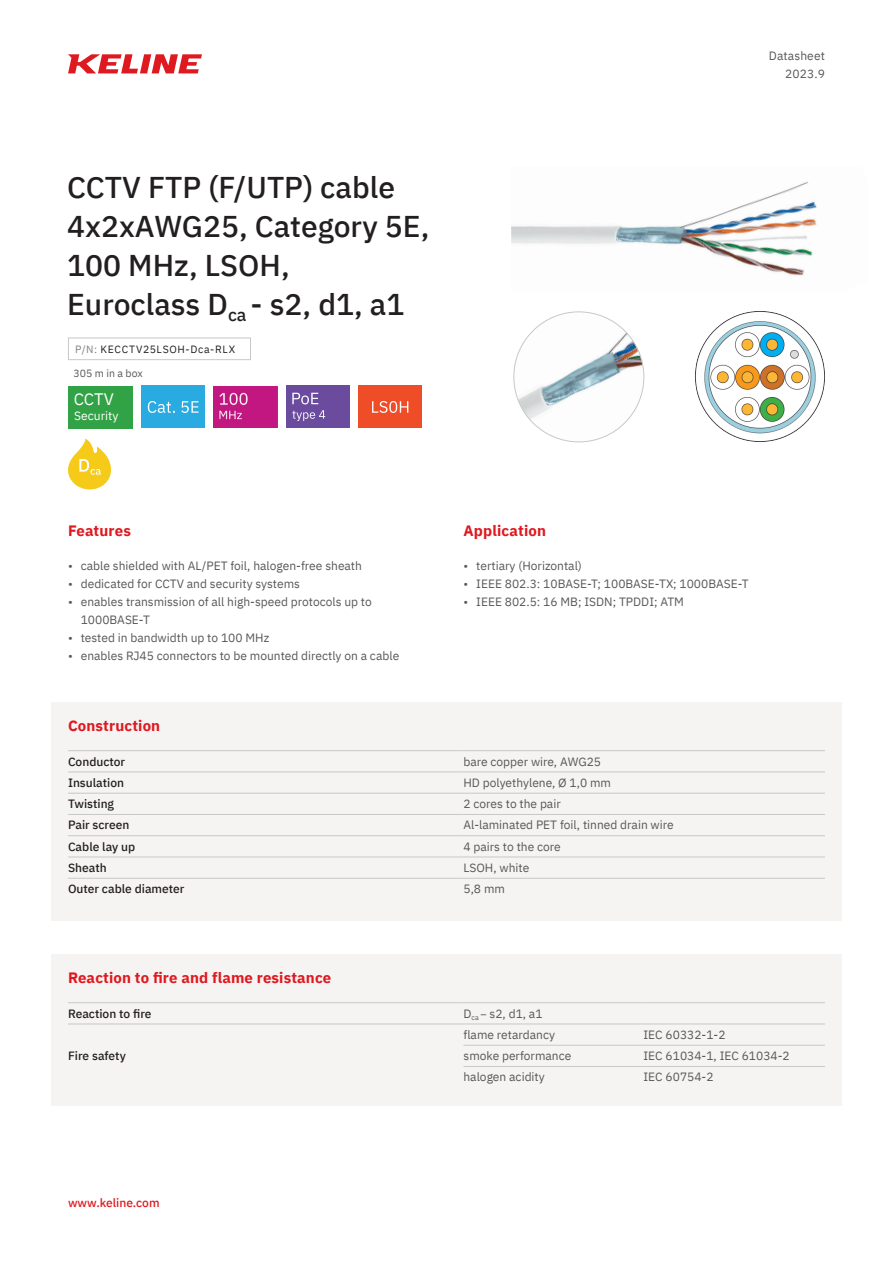
<style>
.page{position:relative;width:893px;height:1263px;background:#fff}
.page>*{position:absolute;margin:0;border:0;box-sizing:border-box;transform-origin:0 0}
.t1{font:500 30px/39px "IBM Plex Sans";color:#231f20}
.t2{font:16.65px "IBM Plex Sans";color:#fff}
.t3{font:700 15px "IBM Plex Sans";letter-spacing:.01em;color:#de1920}
.t4{font:12.15px "IBM Plex Sans";color:#fff}
.TAB_value{font:12px/18px "IBM Plex Sans";color:#57585a}
.TAB_Category{font:500 12px "IBM Plex Sans";color:#231f20}
.t5{font:500 12px "IBM Plex Sans";color:#de1920}
.Product_Code{font:10.5px "IBM Plex Sans";letter-spacing:.06em;color:#231f20}
.t6{font:10.5px "IBM Plex Sans";color:#57585a}
.s1{color:#808285}
.s2{font-size:10.5px}
</style>
<div class="page">
<svg style="left:68px;top:438px;width:43px;height:51px"></svg>
<div style="left:51px;top:702px;width:791px;height:219px;background:#f6f4f2"></div>
<hr style="left:68px;top:750px;width:395px;height:1px;background:#c7c8ca">
<hr style="left:463px;top:750px;width:362px;height:1px;background:#c7c8ca">
<hr style="left:68px;top:771px;width:395px;height:1px;background:#c7c8ca">
<hr style="left:463px;top:771px;width:362px;height:1px;background:#c7c8ca">
<hr style="left:68px;top:793px;width:395px;height:1px;background:#c7c8ca">
<hr style="left:463px;top:793px;width:362px;height:1px;background:#c7c8ca">
<hr style="left:68px;top:814px;width:395px;height:1px;background:#c7c8ca">
<hr style="left:463px;top:814px;width:362px;height:1px;background:#c7c8ca">
<hr style="left:68px;top:835px;width:395px;height:1px;background:#c7c8ca">
<hr style="left:463px;top:835px;width:362px;height:1px;background:#c7c8ca">
<hr style="left:68px;top:857px;width:395px;height:1px;background:#c7c8ca">
<hr style="left:463px;top:857px;width:362px;height:1px;background:#c7c8ca">
<hr style="left:68px;top:878px;width:395px;height:1px;background:#c7c8ca">
<hr style="left:463px;top:878px;width:362px;height:1px;background:#c7c8ca">
<svg style="left:68px;top:54px;width:134px;height:19px"></svg>
<div style="left:358px;top:386px;width:64px;height:42px;background:#ef4d27"></div>
<svg style="left:372px;top:401px;width:36px;height:12px"></svg>
<div style="left:68px;top:338px;width:183px;height:22px;border:1px solid #c7c8ca"></div>
<img style="left:214px;top:386px;width:63px;height:42px">
<div style="left:141px;top:386px;width:64px;height:42px;background:#29abe2"></div>
<svg style="left:148px;top:401px;width:27px;height:12px"></svg>
<svg style="left:181px;top:401px;width:17px;height:12px"></svg>
<div style="left:68px;top:386px;width:65px;height:43px;background:#31a245"></div>
<div style="left:286px;top:386px;width:64px;height:42px;background:#6a4b9d"></div>
<svg style="left:292px;top:393px;width:26px;height:11px"></svg>
<svg style="left:292px;top:410px;width:33px;height:11px"></svg>
<img style="left:511px;top:182px;width:306px;height:94px">
<img style="left:514px;top:312px;width:130px;height:130px;border-radius:65px">
<img style="left:695px;top:311px;width:130px;height:131px">
<div style="left:51px;top:954px;width:791px;height:151px;background:#f6f4f2"></div>
<hr style="left:68px;top:1002px;width:395px;height:1px;background:#c7c8ca">
<hr style="left:463px;top:1002px;width:180px;height:1px;background:#c7c8ca">
<hr style="left:643px;top:1002px;width:182px;height:1px;background:#c7c8ca">
<hr style="left:68px;top:1023px;width:395px;height:1px;background:#c7c8ca">
<hr style="left:463px;top:1023px;width:180px;height:1px;background:#c7c8ca">
<hr style="left:643px;top:1023px;width:182px;height:1px;background:#c7c8ca">
<hr style="left:463px;top:1045px;width:180px;height:1px;background:#c7c8ca">
<hr style="left:643px;top:1045px;width:182px;height:1px;background:#c7c8ca">
<hr style="left:463px;top:1066px;width:180px;height:1px;background:#c7c8ca">
<hr style="left:643px;top:1066px;width:182px;height:1px;background:#c7c8ca">
<h1 class="t1" style="left:67px;top:165px;width:364px">CCTV FTP (F/UTP) cable<br>4x2xAWG25, Category 5E,<br>100 MHz, LSOH,<br>Euroclass D<sub>ca</sub> - s2, d1, a1</h1>
<p class="Product_Code" style="left:75px;top:341px;width:161px"><span class="s1">P/N:</span> KECCTV25LSOH-Dca-RLX</p>
<p class="t6" style="left:73px;top:365px;width:71px">305 m in a box</p>
<h2 class="t2" style="left:74px;top:386px;width:42px">CCTV</h2>
<p class="t4" style="left:74px;top:406px;width:46px">Security</p>
<p class="TAB_value" style="left:769px;top:46px;width:58px">Datasheet</p>
<p class="TAB_value" style="left:785px;top:64px;width:41px">2023.9</p>
<h3 class="t3" style="left:68px;top:519px;width:64px">Features</h3>
<h3 class="t3" style="left:463px;top:519px;width:84px">Application</h3>
<p class="TAB_value" style="left:68px;top:556px;width:295px">• cable shielded with AL/PET foil, halogen-free sheath</p>
<p class="TAB_value" style="left:68px;top:574px;width:233px">• dedicated for CCTV and security systems</p>
<p class="TAB_value" style="left:81px;top:592px;width:293px;text-indent:-13px">• enables transmission of all high-speed protocols up to<br>1000BASE-T</p>
<p class="TAB_value" style="left:68px;top:628px;width:203px">• tested in bandwidth up to 100 MHz</p>
<p class="TAB_value" style="left:68px;top:646px;width:333px">• enables RJ45 connectors to be mounted directly on a cable</p>
<p class="TAB_value" style="left:463px;top:556px;width:120px">• tertiary (Horizontal)</p>
<p class="TAB_value" style="left:463px;top:574px;width:287px">• IEEE 802.3: 10BASE-T; 100BASE-TX; 1000BASE-T</p>
<p class="TAB_value" style="left:463px;top:592px;width:222px">• IEEE 802.5: 16 MB; ISDN; TPDDI; ATM</p>
<h3 class="t3" style="left:68px;top:713px;width:94px">Construction</h3>
<p class="TAB_Category" style="left:68px;top:752px;width:59px">Conductor</p>
<p class="TAB_value" style="left:463px;top:751px;width:139px">bare copper wire, AWG25</p>
<p class="TAB_Category" style="left:68px;top:773px;width:58px">Insulation</p>
<p class="TAB_value" style="left:463px;top:772px;width:149px">HD polyethylene, Ø 1,0 mm</p>
<p class="TAB_Category" style="left:68px;top:794px;width:48px">Twisting</p>
<p class="TAB_value" style="left:463px;top:794px;width:99px">2 cores to the pair</p>
<p class="TAB_Category" style="left:68px;top:816px;width:63px">Pair screen</p>
<p class="TAB_value" style="left:463px;top:815px;width:212px">Al-laminated PET foil, tinned drain wire</p>
<p class="TAB_Category" style="left:68px;top:837px;width:69px">Cable lay up</p>
<p class="TAB_value" style="left:463px;top:836px;width:99px">4 pairs to the core</p>
<p class="TAB_Category" style="left:68px;top:858px;width:40px">Sheath</p>
<p class="TAB_value" style="left:463px;top:857px;width:67px">LSOH, white</p>
<p class="TAB_Category" style="left:68px;top:879px;width:118px">Outer cable diameter</p>
<p class="TAB_value" style="left:463px;top:879px;width:43px">5,8 mm</p>
<h3 class="t3" style="left:68px;top:965px;width:265px">Reaction to fire and flame resistance</h3>
<p class="TAB_Category" style="left:68px;top:1004px;width:85px">Reaction to fire</p>
<p class="TAB_value" style="left:463px;top:1003px;width:81px">D<sub>ca</sub> <span class="s2">–</span> s2, d1, a1</p>
<p class="TAB_Category" style="left:68px;top:1046px;width:59px">Fire safety</p>
<p class="TAB_value" style="left:463px;top:1024px;width:93px">flame retardancy</p>
<p class="TAB_value" style="left:643px;top:1024px;width:84px">IEC 60332-1-2</p>
<p class="TAB_value" style="left:463px;top:1046px;width:109px">smoke performance</p>
<p class="TAB_value" style="left:643px;top:1046px;width:148px">IEC 61034-1, IEC 61034-2</p>
<p class="TAB_value" style="left:463px;top:1067px;width:83px">halogen acidity</p>
<p class="TAB_value" style="left:643px;top:1067px;width:72px">IEC 60754-2</p>
<p class="t5" style="left:68px;top:1193px;width:93px">www.keline.com</p>
</div>
